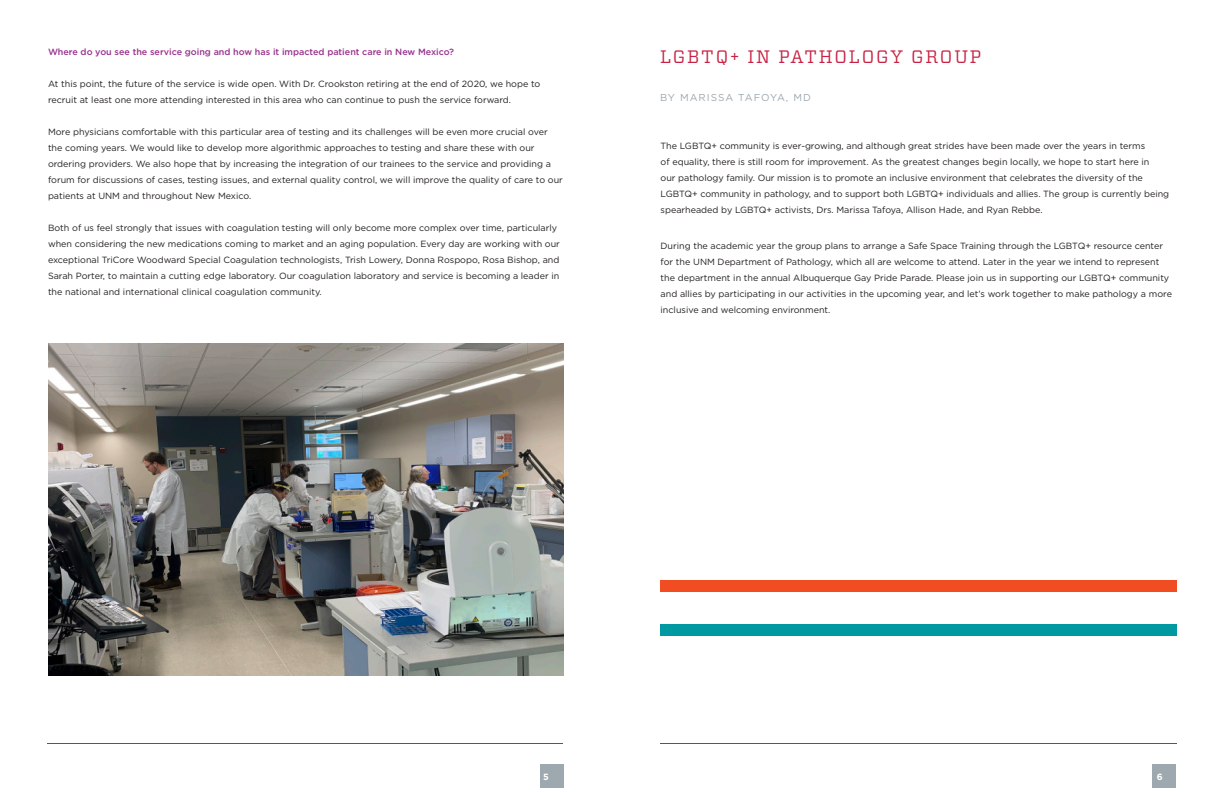
<style>
.page{position:relative;width:1224px;height:792px;background:#fff}
.page>*{position:absolute;margin:0;border:0;box-sizing:border-box;transform-origin:0 0}
.Paragraph_Style_1{font:18px "Vitesse";letter-spacing:.1em;color:#c82344}
.Paragraph_Style_1-2{font:10px "Gotham";letter-spacing:.09em;color:#9da8af}
.Paragraph_Style_1-3{font:9px/16px "Gotham";color:#231f20}
.Paragraph_Style_1-4{font:500 9px "Gotham";color:#99318d}
.t1{font:700 9px "Gotham";color:#fff}
</style>
<div class="page">
<div style="left:540px;top:764px;width:24px;height:24px;background:#9da8af"></div>
<div style="left:1152px;top:764px;width:24px;height:24px;background:#9da8af"></div>
<img style="left:48px;top:343px;width:516px;height:333px">
<div style="left:661px;top:624px;width:516px;height:12px;background:#0098a1"></div>
<div style="left:661px;top:580px;width:516px;height:12px;background:#f04d22"></div>
<p class="Paragraph_Style_1-4" style="left:48px;top:46px;width:408px">Where do you see the service going and how has it impacted patient care in New Mexico?</p>
<p class="Paragraph_Style_1-3" style="left:48px;top:76px;width:494px">At this point, the future of the service is wide open. With Dr. Crookston retiring at the end of 2020, we hope to recruit at least one more attending interested in this area who can continue to push the service forward.</p>
<p class="Paragraph_Style_1-3" style="left:48px;top:124px;width:516px">More physicians comfortable with this particular area of testing and its challenges will be even more crucial over the coming years. We would like to develop more algorithmic approaches to testing and share these with our ordering providers. We also hope that by increasing the integration of our trainees to the service and providing a forum for discussions of cases, testing issues, and external quality control, we will improve the quality of care to our patients at UNM and throughout New Mexico.</p>
<p class="Paragraph_Style_1-3" style="left:48px;top:220px;width:513px">Both of us feel strongly that issues with coagulation testing will only become more complex over time, particularly when considering the new medications coming to market and an aging population. Every day are working with our exceptional TriCore Woodward Special Coagulation technologists, Trish Lowery, Donna Rospopo, Rosa Bishop, and Sarah Porter, to maintain a cutting edge laboratory. Our coagulation laboratory and service is becoming a leader in the national and international clinical coagulation community.</p>
<p class="Paragraph_Style_1" style="left:660px;top:44px;width:323px">LGBTQ+ IN PATHOLOGY GROUP</p>
<p class="Paragraph_Style_1-2" style="left:660px;top:91px;width:152px">BY MARISSA TAFOYA, MD</p>
<p class="Paragraph_Style_1-3" style="left:661px;top:137px;width:510px">The LGBTQ+ community is ever-growing, and although great strides have been made over the years in terms<br>of equality, there is still room for improvement. As the greatest changes begin locally, we hope to start here in<br>our pathology family. Our mission is to promote an inclusive environment that celebrates the diversity of the LGBTQ+ community in pathology, and to support both LGBTQ+ individuals and allies. The group is currently being spearheaded by LGBTQ+ activists, Drs. Marissa Tafoya, Allison Hade, and Ryan Rebbe.</p>
<p class="Paragraph_Style_1-3" style="left:661px;top:237px;width:513px">During the academic year the group plans to arrange a Safe Space Training through the LGBTQ+ resource center for the UNM Department of Pathology, which all are welcome to attend. Later in the year we intend to represent the department in the annual Albuquerque Gay Pride Parade. Please join us in supporting our LGBTQ+ community and allies by participating in our activities in the upcoming year, and let’s work together to make pathology a more inclusive and welcoming environment.</p>
<p class="t1" style="left:543px;top:770px;width:7px">5</p>
<p class="t1" style="left:1157px;top:770px;width:7px">6</p>
</div>
